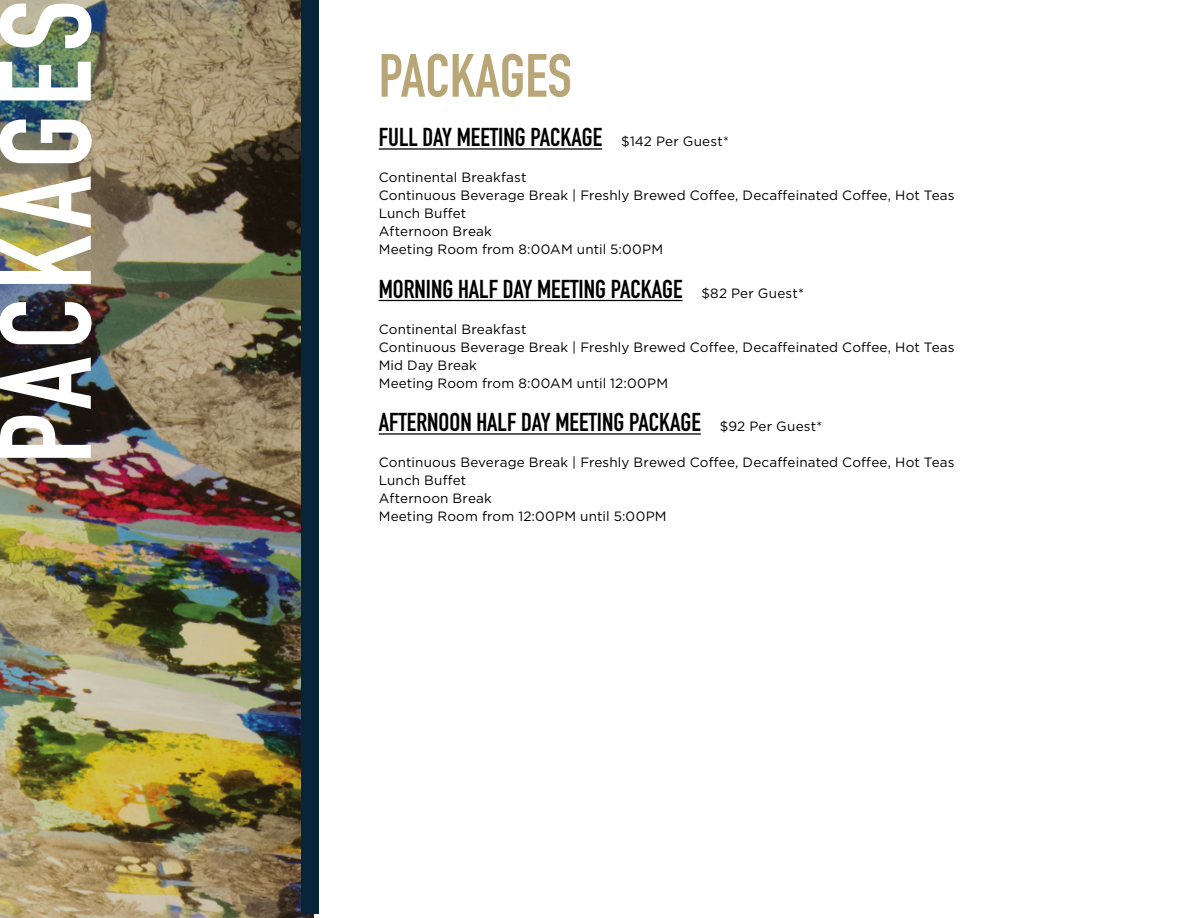
<style>
.page{position:relative;width:1188px;height:918px;background:#fff}
.page>*{position:absolute;margin:0;border:0;box-sizing:border-box;transform-origin:0 0}
.t1{font:700 127.5px "DIN Condensed";letter-spacing:.06em;color:#fff}
.t2{font:700 60px "DIN Condensed";color:#b9a677}
.t3{font:700 25.5px "DIN Condensed";color:#000}
.t4{font:13.5px "Gotham";letter-spacing:.01em;color:#000}
.s1{font-family:"Gotham";font-weight:400;font-size:13.5px}
</style>
<div class="page">
<img style="left:0;top:0;width:314px;height:918px">
<div style="left:301px;top:0;width:18px;height:914px;background:#082438"></div>
<hr style="left:379px;top:148px;width:223px;height:2px;background:#000">
<hr style="left:379px;top:300px;width:303px;height:1px;background:#000">
<hr style="left:379px;top:433px;width:322px;height:2px;background:#000">
<p class="t1" style="left:-40px;top:464px;width:465px;rotate:-90deg">PACKAGES</p>
<p class="t2" style="left:379px;top:35px;width:195px">PACKAGES</p>
<p class="t3" style="left:379px;top:120px;width:352px">FULL DAY MEETING PACKAGE <span class="s1">$142 Per Guest*</span></p>
<p class="t4" style="left:379px;top:169px;width:149px">Continental Breakfast</p>
<p class="t4" style="left:379px;top:187px;width:577px">Continuous Beverage Break | Freshly Brewed Coffee, Decaffeinated Coffee, Hot Teas</p>
<p class="t4" style="left:379px;top:205px;width:89px">Lunch Buffet</p>
<p class="t4" style="left:379px;top:223px;width:115px">Afternoon Break</p>
<p class="t4" style="left:379px;top:241px;width:286px">Meeting Room from 8:00AM until 5:00PM</p>
<p class="t3" style="left:379px;top:272px;width:427px">MORNING HALF DAY MEETING PACKAGE <span class="s1">$82 Per Guest*</span></p>
<p class="t4" style="left:379px;top:321px;width:149px">Continental Breakfast</p>
<p class="t4" style="left:379px;top:339px;width:577px">Continuous Beverage Break | Freshly Brewed Coffee, Decaffeinated Coffee, Hot Teas</p>
<p class="t4" style="left:379px;top:357px;width:100px">Mid Day Break</p>
<p class="t4" style="left:379px;top:375px;width:291px">Meeting Room from 8:00AM until 12:00PM</p>
<p class="t3" style="left:379px;top:405px;width:445px">AFTERNOON HALF DAY MEETING PACKAGE <span class="s1">$92 Per Guest*</span></p>
<p class="t4" style="left:379px;top:454px;width:577px">Continuous Beverage Break | Freshly Brewed Coffee, Decaffeinated Coffee, Hot Teas</p>
<p class="t4" style="left:379px;top:472px;width:89px">Lunch Buffet</p>
<p class="t4" style="left:379px;top:490px;width:115px">Afternoon Break</p>
<p class="t4" style="left:379px;top:508px;width:289px">Meeting Room from 12:00PM until 5:00PM</p>
</div>
